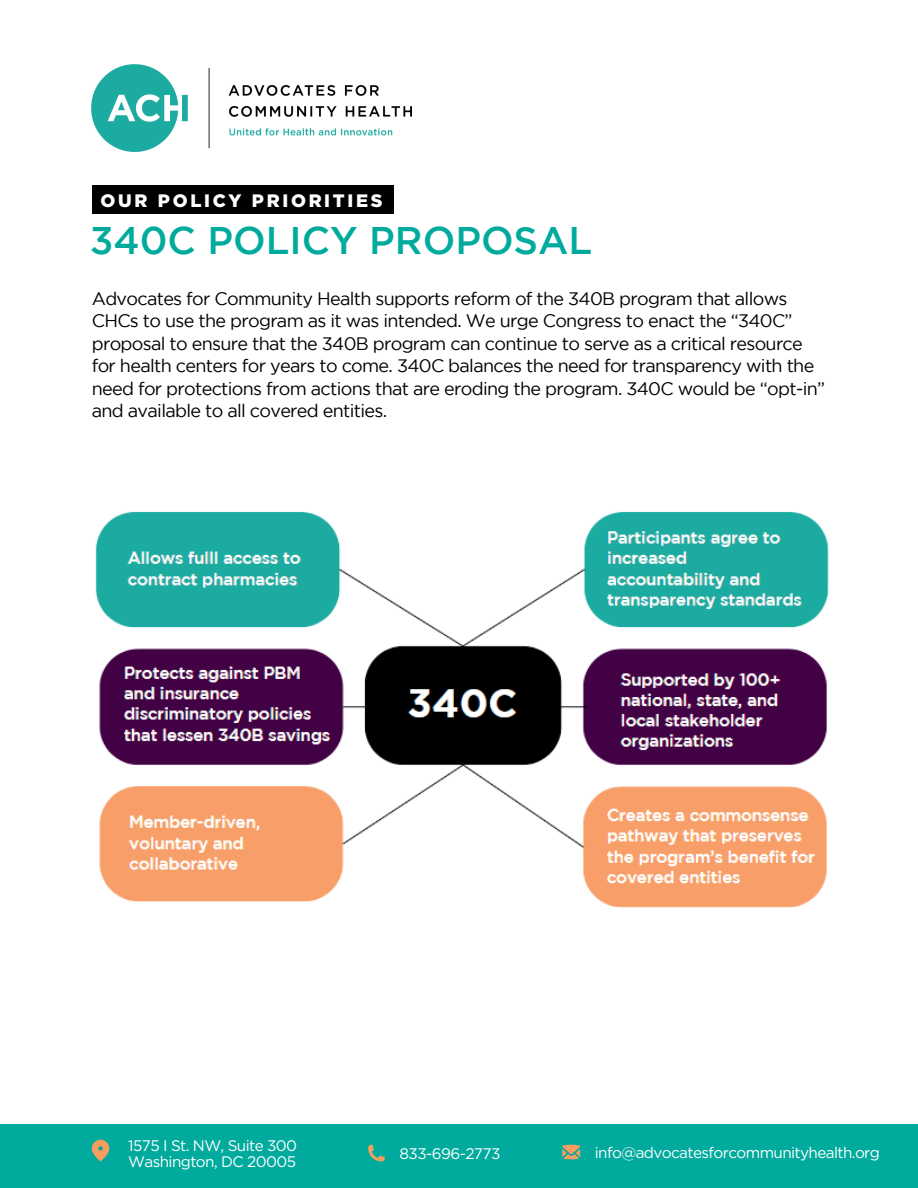
<style>
.page{position:relative;width:918px;height:1188px;background:#fff}
.page>*{position:absolute;margin:0;border:0;box-sizing:border-box;transform-origin:0 0}
.t1{font:500 38.4px "Gotham";color:#00ab9d}
.t2{font:18px/22.5px "Gotham";letter-spacing:-.04em;color:#000}
.t3{font:900 18px "Gotham";letter-spacing:.15em;color:#fff}
.t4{font:15.3px/15.8px "Gotham";letter-spacing:-.04em;color:#fff}
</style>
<div class="page">
<div style="left:0;top:1124px;width:918px;height:64px;background:#00ab9d"></div>
<img style="left:92px;top:65px;width:319px;height:86px">
<svg style="left:92px;top:1140px;width:17px;height:21px"></svg>
<svg style="left:368px;top:1145px;width:17px;height:16px"></svg>
<svg style="left:562px;top:1145px;width:18px;height:14px"></svg>
<img style="left:95px;top:511px;width:734px;height:397px">
<div style="left:92px;top:185px;width:302px;height:29px;background:#000"></div>
<h2 class="t3" style="left:101px;top:190px;width:283px">OUR POLICY PRIORITIES</h2>
<p class="t1" style="left:90px;top:226px;width:504px">340C POLICY PROPOSAL</p>
<h1 class="t2" style="left:92px;top:288px;width:735px">Advocates for Community Health supports reform of the 340B program that allows CHCs to use the program as it was intended. We urge Congress to enact the “340C” proposal to ensure that the 340B program can continue to serve as a critical resource for health centers for years to come. 340C balances the need for transparency with the need for protections from actions that are eroding the program. 340C would be “opt-in” and available to all covered entities.</h1>
<h3 class="t4" style="left:128px;top:1138px;width:170px">1575 I St. NW, Suite 300<br>Washington, DC 20005</h3>
<p class="t4" style="left:400px;top:1146px;width:102px">833-696-2773</p>
<p class="t4" style="left:595px;top:1145px;width:287px">info@advocatesforcommunityhealth.org</p>
</div>
